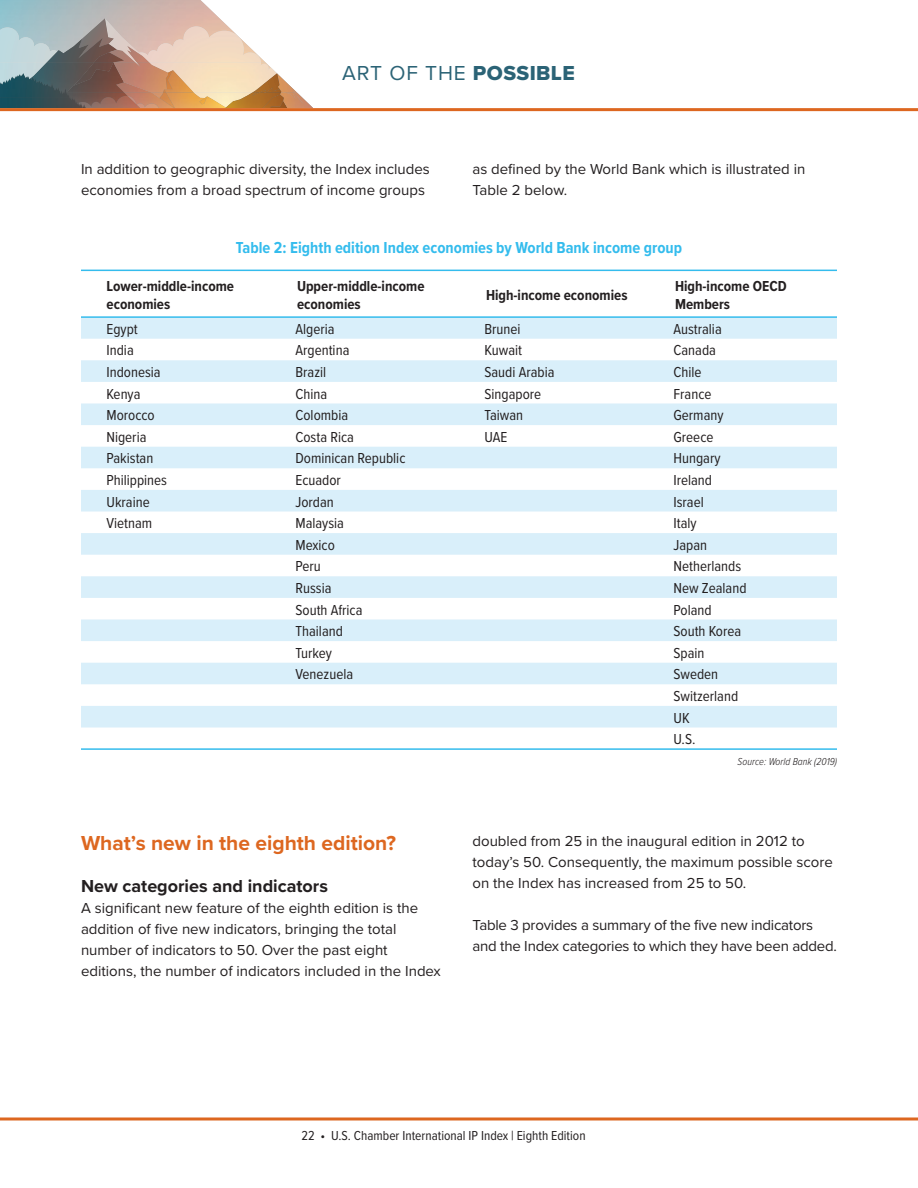
<style>
.page{position:relative;width:918px;height:1188px;background:#fff}
.page>*{position:absolute;margin:0;border:0;box-sizing:border-box;transform-origin:0 0}
._2020_Subtitle{font:700 21px "Proxima Nova";color:#dd6720}
.t1{font:21px "Proxima Nova";letter-spacing:.04em;color:#2b6376}
._2020_Body_Bold{font:700 18px "Proxima Nova";color:#231f20}
._2020_Table_title{font:700 16.5px "Proxima Nova Cond";color:#34bced}
.t2{font:15px/21px "Proxima Nova";color:#231f20}
.body1{font:15px "Proxima Nova Cond";color:#231f20}
.body1-2{font:700 15px/18px "Proxima Nova Cond";color:#231f20}
.t3{font:13.5px "Proxima Nova Cond";color:#231f20}
.body1-3{font:italic 300 10.5px "Proxima Nova Cond";color:#231f20}
.s1{font-family:"Proxima Nova Extrabld"}
</style>
<div class="page">
<svg style="left:0;top:0;width:313px;height:108px"></svg>
<img style="left:0;top:98px;width:86px;height:10px">
<hr style="left:0;top:1118px;width:918px;height:2px;background:#dd6720">
<hr style="left:0;top:108px;width:918px;height:3px;background:#dd6720">
<svg style="left:81px;top:318px;width:756px;height:410px;fill:#d9effa"></svg>
<hr style="left:81px;top:748px;width:189px;height:2px;background:#34bced">
<hr style="left:270px;top:748px;width:189px;height:2px;background:#34bced">
<hr style="left:459px;top:748px;width:189px;height:2px;background:#34bced">
<hr style="left:648px;top:748px;width:189px;height:2px;background:#34bced">
<hr style="left:81px;top:270px;width:189px;height:1px;background:#34bced">
<hr style="left:270px;top:270px;width:189px;height:1px;background:#34bced">
<hr style="left:459px;top:270px;width:189px;height:1px;background:#34bced">
<hr style="left:648px;top:270px;width:189px;height:1px;background:#34bced">
<hr style="left:81px;top:316px;width:189px;height:2px;background:#34bced">
<hr style="left:270px;top:316px;width:189px;height:2px;background:#34bced">
<hr style="left:459px;top:316px;width:189px;height:2px;background:#34bced">
<hr style="left:648px;top:316px;width:189px;height:2px;background:#34bced">
<h1 class="t1" style="left:342px;top:58px;width:234px">ART OF THE <span class="s1">POSSIBLE</span></h1>
<p class="t2" style="left:81px;top:158px;width:350px">In addition to geographic diversity, the Index includes economies from a broad spectrum of income groups</p>
<p class="t2" style="left:472px;top:158px;width:334px">as defined by the World Bank which is illustrated in<br>Table 2 below.</p>
<p class="_2020_Table_title" style="left:236px;top:235px;width:448px">Table 2: Eighth edition Index economies by World Bank income group</p>
<p class="body1-2" style="left:106px;top:276px;width:129px">Lower-middle-income economies</p>
<p class="body1-2" style="left:297px;top:276px;width:129px">Upper-middle-income economies</p>
<p class="body1-2" style="left:486px;top:285px;width:143px">High-income economies</p>
<p class="body1-2" style="left:675px;top:276px;width:113px">High-income OECD<br>Members</p>
<p class="body1" style="left:106px;top:318px;width:33px">Egypt</p>
<p class="body1" style="left:296px;top:318px;width:41px">Algeria</p>
<p class="body1" style="left:484px;top:318px;width:38px">Brunei</p>
<p class="body1" style="left:674px;top:318px;width:50px">Australia</p>
<p class="body1" style="left:106px;top:339px;width:29px">India</p>
<p class="body1" style="left:296px;top:339px;width:55px">Argentina</p>
<p class="body1" style="left:484px;top:339px;width:39px">Kuwait</p>
<p class="body1" style="left:674px;top:339px;width:44px">Canada</p>
<p class="body1" style="left:106px;top:361px;width:56px">Indonesia</p>
<p class="body1" style="left:296px;top:361px;width:32px">Brazil</p>
<p class="body1" style="left:484px;top:361px;width:72px">Saudi Arabia</p>
<p class="body1" style="left:674px;top:361px;width:30px">Chile</p>
<p class="body1" style="left:106px;top:383px;width:36px">Kenya</p>
<p class="body1" style="left:296px;top:383px;width:33px">China</p>
<p class="body1" style="left:484px;top:383px;width:58px">Singapore</p>
<p class="body1" style="left:674px;top:383px;width:39px">France</p>
<p class="body1" style="left:106px;top:404px;width:50px">Morocco</p>
<p class="body1" style="left:296px;top:404px;width:54px">Colombia</p>
<p class="body1" style="left:484px;top:404px;width:40px">Taiwan</p>
<p class="body1" style="left:674px;top:404px;width:52px">Germany</p>
<p class="body1" style="left:106px;top:426px;width:42px">Nigeria</p>
<p class="body1" style="left:296px;top:426px;width:60px">Costa Rica</p>
<p class="body1" style="left:484px;top:426px;width:24px">UAE</p>
<p class="body1" style="left:674px;top:426px;width:41px">Greece</p>
<p class="body1" style="left:106px;top:447px;width:48px">Pakistan</p>
<p class="body1" style="left:296px;top:447px;width:111px">Dominican Republic</p>
<p class="body1" style="left:674px;top:447px;width:48px">Hungary</p>
<p class="body1" style="left:106px;top:469px;width:62px">Philippines</p>
<p class="body1" style="left:296px;top:469px;width:47px">Ecuador</p>
<p class="body1" style="left:674px;top:469px;width:40px">Ireland</p>
<p class="body1" style="left:106px;top:491px;width:45px">Ukraine</p>
<p class="body1" style="left:296px;top:491px;width:40px">Jordan</p>
<p class="body1" style="left:674px;top:491px;width:32px">Israel</p>
<p class="body1" style="left:106px;top:512px;width:47px">Vietnam</p>
<p class="body1" style="left:296px;top:512px;width:50px">Malaysia</p>
<p class="body1" style="left:674px;top:512px;width:25px">Italy</p>
<p class="body1" style="left:296px;top:534px;width:41px">Mexico</p>
<p class="body1" style="left:674px;top:534px;width:35px">Japan</p>
<p class="body1" style="left:296px;top:555px;width:27px">Peru</p>
<p class="body1" style="left:674px;top:555px;width:69px">Netherlands</p>
<p class="body1" style="left:296px;top:577px;width:38px">Russia</p>
<p class="body1" style="left:674px;top:577px;width:75px">New Zealand</p>
<p class="body1" style="left:296px;top:599px;width:68px">South Africa</p>
<p class="body1" style="left:674px;top:599px;width:40px">Poland</p>
<p class="body1" style="left:296px;top:620px;width:49px">Thailand</p>
<p class="body1" style="left:674px;top:620px;width:69px">South Korea</p>
<p class="body1" style="left:296px;top:642px;width:38px">Turkey</p>
<p class="body1" style="left:674px;top:642px;width:33px">Spain</p>
<p class="body1" style="left:296px;top:663px;width:59px">Venezuela</p>
<p class="body1" style="left:674px;top:663px;width:46px">Sweden</p>
<p class="body1" style="left:674px;top:685px;width:66px">Switzerland</p>
<p class="body1" style="left:674px;top:707px;width:18px">UK</p>
<p class="body1" style="left:674px;top:728px;width:24px">U.S.</p>
<p class="_2020_Subtitle" style="left:81px;top:828px;width:317px">What’s new in the eighth edition?</p>
<p class="_2020_Body_Bold" style="left:81px;top:873px;width:249px">New categories and indicators</p>
<p class="t2" style="left:81px;top:897px;width:361px">A significant new feature of the eighth edition is the addition of five new indicators, bringing the total number of indicators to 50. Over the past eight editions, the number of indicators included in the Index</p>
<p class="body1-3" style="left:738px;top:754px;width:101px">Source: World Bank (2019)</p>
<p class="t2" style="left:472px;top:829px;width:362px">doubled from 25 in the inaugural edition in 2012 to today’s 50. Consequently, the maximum possible score on the Index has increased from 25 to 50.</p>
<p class="t2" style="left:472px;top:913px;width:366px">Table 3 provides a summary of the five new indicators and the Index categories to which they have been added.</p>
<p class="t3" style="left:302px;top:1126px;width:286px">22 • U.S. Chamber International IP Index | Eighth Edition</p>
</div>
